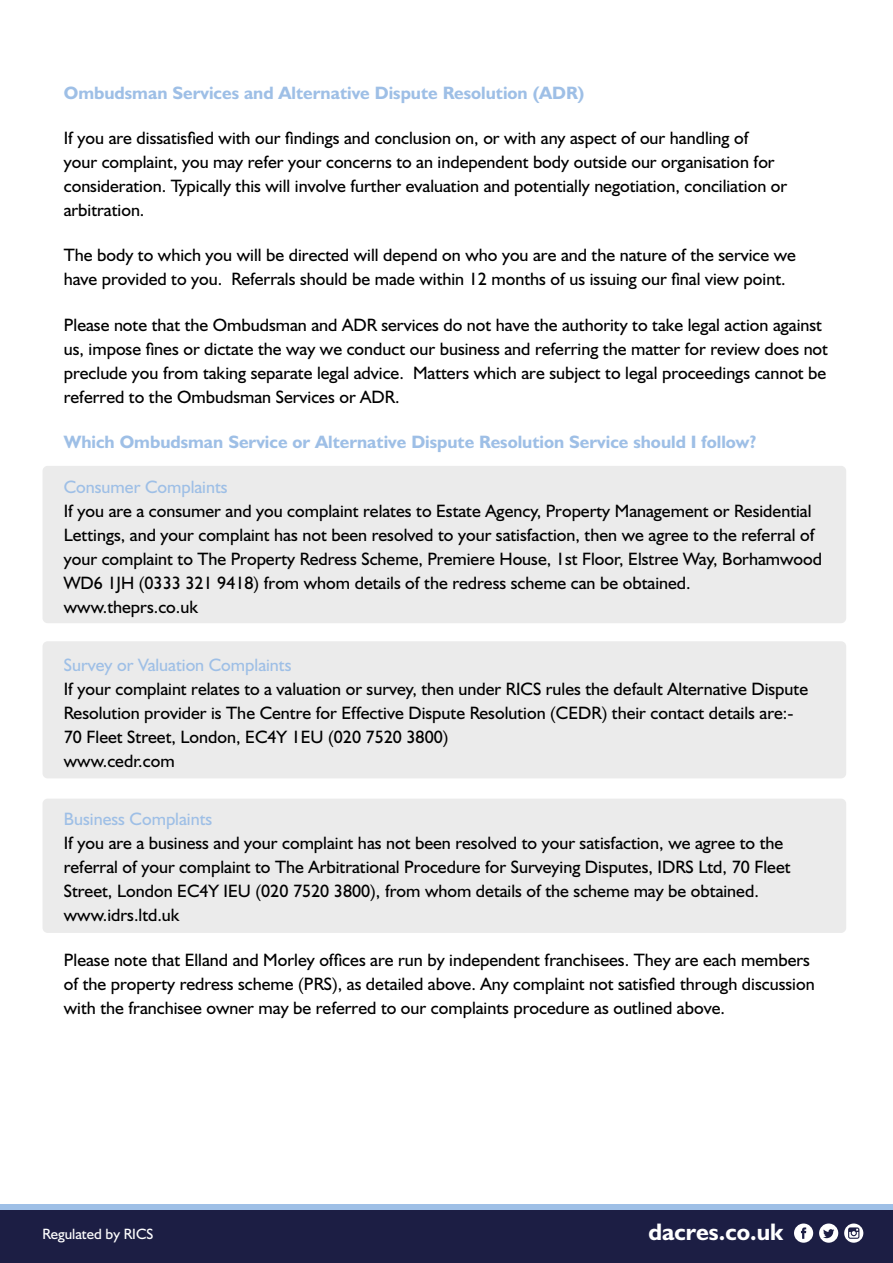
<style>
.page{position:relative;width:893px;height:1263px;background:#fff}
.page>*{position:absolute;margin:0;border:0;box-sizing:border-box;transform-origin:0 0}
.t1{font:700 24px "Humanist 521 BT";color:#fff}
.t2{font:18px/24px "Humanist 521 BT";color:#000}
.t3{font:700 18px "Humanist 521 BT";color:#9ebfe6}
.t4{font:18px "Humanist 521 BT";color:#9ebfe6}
.t5{font:15px "Humanist 521 BT";color:#fff}
</style>
<div class="page">
<div style="left:43px;top:466px;width:803px;height:157px;background:#ebebeb;border-radius:5px"></div>
<div style="left:43px;top:641px;width:803px;height:137px;background:#ebebeb;border-radius:5px"></div>
<div style="left:43px;top:799px;width:803px;height:134px;background:#ebebeb;border-radius:5px"></div>
<div style="left:0;top:1210px;width:893px;height:53px;background:#1c1e44"></div>
<div style="left:0;top:1204px;width:893px;height:6px;background:#9ebfe6"></div>
<div style="left:794px;top:1223px;width:19px;height:20px;background:#fff;border-radius:50%"></div>
<svg style="left:801px;top:1227px;width:5px;height:12px"></svg>
<svg style="left:844px;top:1223px;width:19px;height:20px"></svg>
<svg style="left:848px;top:1227px;width:11px;height:12px"></svg>
<div style="left:819px;top:1223px;width:19px;height:20px;background:#fff;border-radius:50%"></div>
<svg style="left:823px;top:1229px;width:11px;height:9px"></svg>
<p class="t3" style="left:64px;top:81px;width:522px">Ombudsman Services and Alternative Dispute Resolution (ADR)</p>
<p class="t2" style="left:64px;top:126px;width:725px">If you are dissatisfied with our findings and conclusion on, or with any aspect of our handling of<br>your complaint, you may refer your concerns to an independent body outside our organisation for consideration. Typically this will involve further evaluation and potentially negotiation, conciliation or arbitration.</p>
<p class="t2" style="left:64px;top:243px;width:734px">The body to which you will be directed will depend on who you are and the nature of the service we have provided to you. Referrals should be made within 12 months of us issuing our final view point.</p>
<p class="t2" style="left:64px;top:312px;width:766px">Please note that the Ombudsman and ADR services do not have the authority to take legal action against us, impose fines or dictate the way we conduct our business and referring the matter for review does not preclude you from taking separate legal advice. Matters which are subject to legal proceedings cannot be referred to the Ombudsman Services or ADR.</p>
<p class="t3" style="left:64px;top:430px;width:694px">Which Ombudsman Service or Alternative Dispute Resolution Service should I follow?</p>
<p class="t4" style="left:64px;top:476px;width:165px">Consumer Complaints</p>
<p class="t2" style="left:64px;top:499px;width:760px">If you are a consumer and you complaint relates to Estate Agency, Property Management or Residential Lettings, and your complaint has not been resolved to your satisfaction, then we agree to the referral of your complaint to The Property Redress Scheme, Premiere House, 1st Floor, Elstree Way, Borhamwood WD6 1JH (0333 321 9418) from whom details of the redress scheme can be obtained. www.theprs.co.uk</p>
<p class="t4" style="left:64px;top:654px;width:229px">Survey or Valuation Complaints</p>
<p class="t2" style="left:64px;top:676px;width:746px">If your complaint relates to a valuation or survey, then under RICS rules the default Alternative Dispute Resolution provider is The Centre for Effective Dispute Resolution (CEDR) their contact details are:- 70 Fleet Street, London, EC4Y 1EU (020 7520 3800)<br>www.cedr.com</p>
<p class="t4" style="left:64px;top:808px;width:150px">Business Complaints</p>
<p class="t2" style="left:64px;top:830px;width:728px">If you are a business and your complaint has not been resolved to your satisfaction, we agree to the referral of your complaint to The Arbitrational Procedure for Surveying Disputes, IDRS Ltd, 70 Fleet Street, London EC4Y IEU (020 7520 3800), from whom details of the scheme may be obtained. www.idrs.ltd.uk</p>
<p class="t2" style="left:64px;top:948px;width:752px">Please note that Elland and Morley offices are run by independent franchisees. They are each members of the property redress scheme (PRS), as detailed above. Any complaint not satisfied through discussion with the franchisee owner may be referred to our complaints procedure as outlined above.</p>
<p class="t5" style="left:43px;top:1225px;width:112px">Regulated by RICS</p>
<h1 class="t1" style="left:648px;top:1217px;width:136px">dacres.co.uk</h1>
</div>
